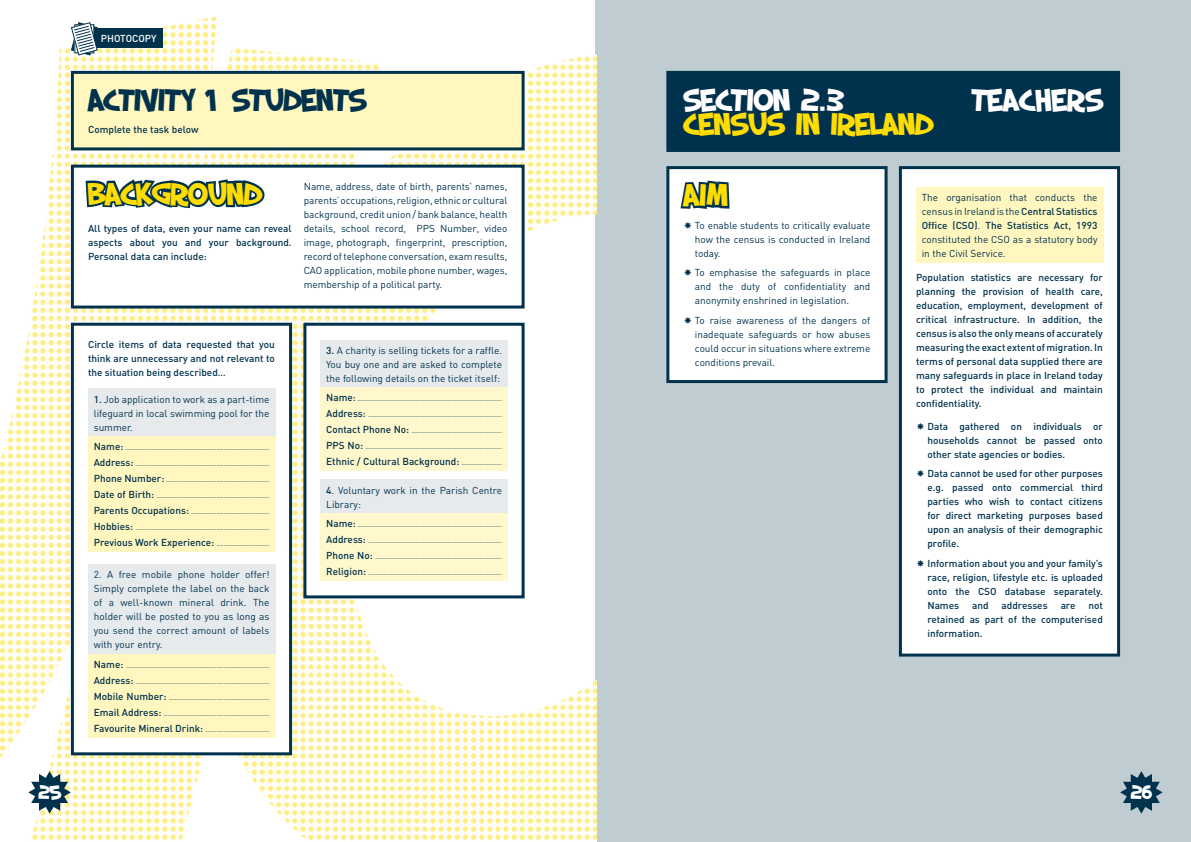
<style>
.page{position:relative;width:1191px;height:842px;background:#fff}
.page>*{position:absolute;margin:0;border:0;box-sizing:border-box;transform-origin:0 0}
.t1{font:700 32px "SF Slapstick Comic";color:#fd0}
.t2{font:700 32px "SF Slapstick Comic";color:#00324d}
.t3{font:700 32px "SF Slapstick Comic";color:#fff}
.t4{font:700 32px "SF Slapstick Comic";letter-spacing:.02em;color:#fff}
.t5{font:700 20px "SF Slapstick Comic";color:#fff}
.t6{font:10px/14px "DIN";color:#00324d;text-align:justify}
.t7{font:500 10px/14px "DIN";color:#00324d;text-align:justify}
.t8{font:500 10px "DIN";color:#fff}
.t9{font:500 5px "DIN";color:#00324d}
.s1{font-weight:500}
.s2{font-size:10px}
</style>
<div class="page">
<div style="left:595px;top:0;width:596px;height:842px;background:#bfccd2"></div>
<img style="left:0;top:17px;width:597px;height:825px">
<svg style="left:28px;top:771px;width:43px;height:43px"></svg>
<svg style="left:1120px;top:771px;width:42px;height:43px"></svg>
<div style="left:72px;top:72px;width:451px;height:77px;background:#fff7bf"></div>
<div style="left:71px;top:71px;width:453px;height:79px;border:3px solid #00324d"></div>
<div style="left:72px;top:166px;width:451px;height:141px;background:#fff"></div>
<svg style="left:85px;top:179px;width:180px;height:29px"></svg>
<div style="left:71px;top:165px;width:453px;height:144px;border:3px solid #00324d"></div>
<div style="left:72px;top:324px;width:218px;height:430px;background:#fff"></div>
<div style="left:88px;top:389px;width:187px;height:47px;background:#e6eaed"></div>
<div style="left:88px;top:436px;width:187px;height:116px;background:#fff7bf"></div>
<div style="left:88px;top:564px;width:187px;height:90px;background:#e6eaed"></div>
<div style="left:88px;top:654px;width:187px;height:83px;background:#fff7bf"></div>
<div style="left:71px;top:323px;width:221px;height:432px;border:3px solid #00324d"></div>
<div style="left:305px;top:324px;width:218px;height:273px;background:#fff"></div>
<div style="left:320px;top:340px;width:188px;height:47px;background:#e6eaed"></div>
<div style="left:320px;top:387px;width:188px;height:84px;background:#fff8cc"></div>
<div style="left:320px;top:480px;width:188px;height:33px;background:#e6eaed"></div>
<div style="left:320px;top:513px;width:188px;height:68px;background:#fff8cc"></div>
<div style="left:303px;top:323px;width:221px;height:275px;border:3px solid #00324d"></div>
<div style="left:668px;top:72px;width:450px;height:78px;background:#00324d"></div>
<div style="left:666px;top:71px;width:454px;height:81px;border:3px solid #00324d"></div>
<div style="left:668px;top:168px;width:218px;height:214px;background:#fff"></div>
<svg style="left:680px;top:180px;width:50px;height:29px"></svg>
<div style="left:666px;top:166px;width:221px;height:217px;border:3px solid #00324d"></div>
<div style="left:900px;top:168px;width:218px;height:487px;background:#fff"></div>
<div style="left:916px;top:187px;width:187px;height:76px;background:#fff7bf"></div>
<div style="left:899px;top:166px;width:221px;height:491px;border:3px solid #00324d"></div>
<div style="left:83px;top:28px;width:79px;height:20px;background:#00324d"></div>
<svg style="left:70px;top:21px;width:28px;height:35px"></svg>
<h3 class="t8" style="left:101px;top:32px;width:21px">Photocop</h3>
<h3 class="t8" style="left:151px;top:32px;width:7px">y</h3>
<h1 class="t2" style="left:88px;top:79px;width:279px">ACTIVITY 1 STUDENTS</h1>
<h3 class="t7" style="left:88px;top:122px;width:112px">Complete the task below</h3>
<h1 class="t1" style="left:88px;top:173px;width:175px">BACKGROUND</h1>
<h3 class="t7" style="left:88px;top:221px;width:205px">All types of data, even your name can reveal aspects about you and your background.<br>Personal data can include:</h3>
<p class="t6" style="left:304px;top:179px;width:205px">Name, address, date of birth, parents’ names, parents’ occupations, religion, ethnic or cultural background, credit union / bank balance, health details, school record, PPS Number, video image, photograph, fingerprint, prescription, record of telephone conversation, exam results, CAO application, mobile phone number, wages, membership of a political party.</p>
<h3 class="t7" style="left:88px;top:337px;width:188px">Circle items of data requested that you think are unnecessary and not relevant to the situation being described…</h3>
<h3 class="t6" style="left:94px;top:392px;width:177px"><span class="s1">1.</span> Job application to work as a part-time lifeguard in local swimming pool for the summer.</h3>
<p class="t9" style="left:94px;top:445px;width:177px"><span class="s2">Name:</span> ........................................................................................................</p>
<p class="t9" style="left:94px;top:461px;width:177px"><span class="s2">Address:</span> ................................................................................................</p>
<p class="t9" style="left:94px;top:477px;width:177px"><span class="s2">Phone Number:</span> ..........................................................................</p>
<p class="t9" style="left:94px;top:493px;width:177px"><span class="s2">Date of Birth:</span> .................................................................................</p>
<p class="t9" style="left:94px;top:509px;width:177px"><span class="s2">Parents Occupations:</span> ........................................................</p>
<p class="t9" style="left:94px;top:525px;width:177px"><span class="s2">Hobbies:</span> ................................................................................................</p>
<p class="t9" style="left:94px;top:541px;width:177px"><span class="s2">Previous Work Experience:</span> ......................................</p>
<h3 class="t6" style="left:94px;top:567px;width:177px">2. A free mobile phone holder offer!<br>Simply complete the label on the back of a well-known mineral drink. The holder will be posted to you as long as you send the correct amount of labels with your entry.</h3>
<p class="t9" style="left:94px;top:663px;width:177px"><span class="s2">Name:</span> .......................................................................................................</p>
<p class="t9" style="left:94px;top:679px;width:177px"><span class="s2">Address:</span> ................................................................................................</p>
<p class="t9" style="left:94px;top:695px;width:177px"><span class="s2">Mobile Number:</span> ........................................................................</p>
<p class="t9" style="left:94px;top:711px;width:177px"><span class="s2">Email Address:</span> ............................................................................</p>
<p class="t9" style="left:94px;top:727px;width:177px"><span class="s2">Favourite Mineral Drink:</span> ..............................................</p>
<h3 class="t6" style="left:326px;top:343px;width:177px"><span class="s1">3.</span> A charity is selling tickets for a raffle.<br>You buy one and are asked to complete the following details on the ticket itself:</h3>
<p class="t9" style="left:326px;top:396px;width:177px"><span class="s2">Name:</span> ........................................................................................................</p>
<p class="t9" style="left:326px;top:412px;width:177px"><span class="s2">Address:</span> ................................................................................................</p>
<p class="t9" style="left:326px;top:428px;width:177px"><span class="s2">Contact Phone No:</span> .................................................................</p>
<p class="t9" style="left:326px;top:444px;width:177px"><span class="s2">PPS No:</span> ..................................................................................................</p>
<p class="t9" style="left:326px;top:460px;width:177px"><span class="s2">Ethnic / Cultural Background:</span> .............................</p>
<h3 class="t6" style="left:326px;top:483px;width:177px"><span class="s1">4</span>. Voluntary work in the Parish Centre<br>Library:</h3>
<p class="t9" style="left:326px;top:522px;width:177px"><span class="s2">Name:</span> ........................................................................................................</p>
<p class="t9" style="left:326px;top:538px;width:177px"><span class="s2">Address:</span> ................................................................................................</p>
<p class="t9" style="left:326px;top:554px;width:177px"><span class="s2">Phone No:</span> ...........................................................................................</p>
<p class="t9" style="left:326px;top:570px;width:177px"><span class="s2">Religion:</span> ................................................................................................</p>
<h1 class="t3" style="left:683px;top:79px;width:162px">SECTION 2.3</h1>
<h1 class="t4" style="left:971px;top:79px;width:133px">TEACHERS</h1>
<h1 class="t1" style="left:683px;top:103px;width:251px">CENSUS IN IRELAND</h1>
<h1 class="t1" style="left:683px;top:174px;width:46px">AIM</h1>
<h3 class="t6" style="left:695px;top:218px;width:177px;text-indent:-11px">≠ To enable students to critically evaluate how the census is conducted in Ireland today.</h3>
<h3 class="t6" style="left:695px;top:265px;width:177px;text-indent:-11px">≠ To emphasise the safeguards in place and the duty of confidentiality and anonymity enshrined in legislation.</h3>
<h3 class="t6" style="left:695px;top:313px;width:177px;text-indent:-11px">≠ To raise awareness of the dangers of inadequate safeguards or how abuses could occur in situations where extreme conditions prevail.</h3>
<h3 class="t6" style="left:921px;top:190px;width:177px">The organisation that conducts the census in Ireland is the <span class="s1">Central Statistics Office (CSO)</span>. <span class="s1">The Statistics Act, 1993 </span>constituted the CSO as a statutory body in the Civil Service.</h3>
<p class="t7" style="left:916px;top:270px;width:188px">Population statistics are necessary for planning the provision of health care, education, employment, development of critical infrastructure. In addition, the census is also the only means of accurately measuring the exact extent of migration. In terms of personal data supplied there are many safeguards in place in Ireland today to protect the individual and maintain confidentiality.</p>
<h3 class="t7" style="left:927px;top:419px;width:177px;text-indent:-11px">≠ Data gathered on individuals or households cannot be passed onto other state agencies or bodies.</h3>
<h3 class="t7" style="left:927px;top:466px;width:177px;text-indent:-11px">≠ Data cannot be used for other purposes e.g. passed onto commercial third parties who wish to contact citizens for direct marketing purposes based upon an analysis of their demographic profile.</h3>
<h3 class="t7" style="left:927px;top:556px;width:177px;text-indent:-11px">≠ Information about you and your family’s race, religion, lifestyle etc. is uploaded onto the CSO database separately.<br>Names</h3>
<h3 class="t7" style="left:972px;top:598px;width:18px">and</h3>
<h3 class="t7" style="left:1001px;top:598px;width:48px">addresses</h3>
<h3 class="t7" style="left:1060px;top:598px;width:16px">are</h3>
<h3 class="t7" style="left:927px;top:598px;width:177px;text-indent:161px">not retained as part of the computerised information.</h3>
<h2 class="t5" style="left:39px;top:780px;width:24px">25</h2>
<h2 class="t5" style="left:1131px;top:780px;width:22px">26</h2>
</div>
